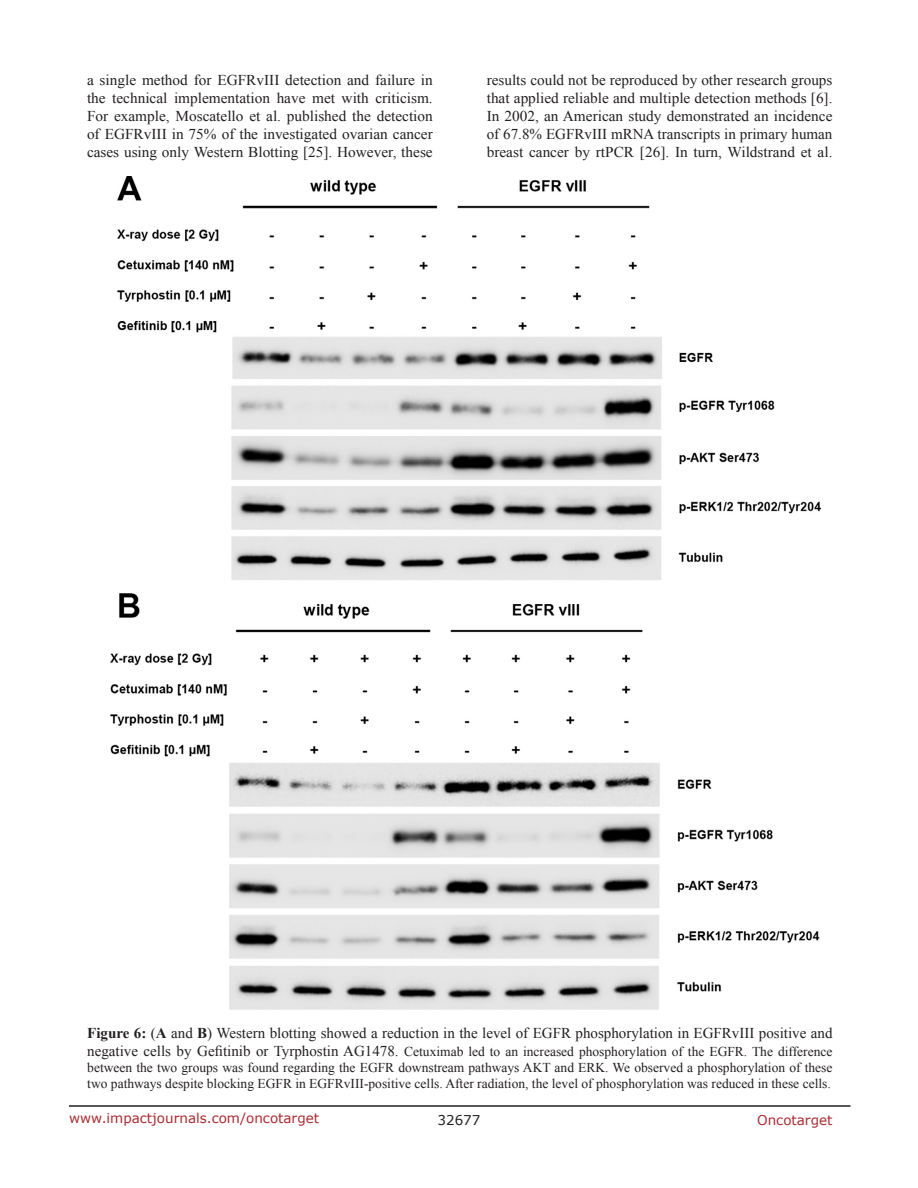
<style>
.page{position:relative;width:918px;height:1188px;background:#fff}
.page>*{position:absolute;margin:0;border:0;box-sizing:border-box;transform-origin:0 0}
.BodyText{font:15px/18px "Times New Roman";color:#231f20;text-align:justify}
.FigureText{font:15px "Times New Roman";color:#231f20}
.FigureText-2{font:13.5px/16.2px "Times New Roman";color:#231f20;text-align:justify}
.t1{font:13.5px "Verdana";color:#ac2b31}
.t2{font:13.5px "Verdana";color:#231f20}
.s1{font-weight:700}
.s2{font-size:15px}
</style>
<div class="page">
<hr style="left:69px;top:1105px;width:781px;height:2px;background:#231f20">
<img style="left:110px;top:177px;width:710px;height:832px">
<p class="BodyText" style="left:87px;top:71px;width:347px">a single method for EGFRvIII detection and failure in the technical implementation have met with criticism.<br>For example, Moscatello et al. published the detection of EGFRvIII in 75% of the investigated ovarian cancer cases using only Western Blotting [25]. However, these</p>
<p class="BodyText" style="left:487px;top:71px;width:347px">results could not be reproduced by other research groups that applied reliable and multiple detection methods [6].<br>In 2002, an American study demonstrated an incidence of 67.8% EGFRvIII mRNA transcripts in primary human breast cancer by rtPCR [26]. In turn, Wildstrand et al.</p>
<p class="FigureText" style="left:87px;top:1023px;width:747px"><span class="s1">Figure 6:</span> (<span class="s1">A</span> and <span class="s1">B</span>) Western blotting showed a reduction in the level of EGFR phosphorylation in EGFRvIII positive and</p>
<p class="FigureText-2" style="left:87px;top:1043px;width:747px"><span class="s2">negative cells by Gefitinib or Tyrphostin AG1478.</span> Cetuximab led to an increased phosphorylation of the EGFR. The difference between the two groups was found regarding the EGFR downstream pathways AKT and ERK. We observed a phosphorylation of these two pathways despite blocking EGFR in EGFRvIII-positive cells. After radiation, the level of phosphorylation was reduced in these cells.</p>
<p class="t1" style="left:69px;top:1109px;width:252px">www.impactjournals.com/oncotarget</p>
<p class="t2" style="left:438px;top:1111px;width:44px">32677</p>
<p class="t1" style="left:757px;top:1111px;width:77px">Oncotarget</p>
</div>
